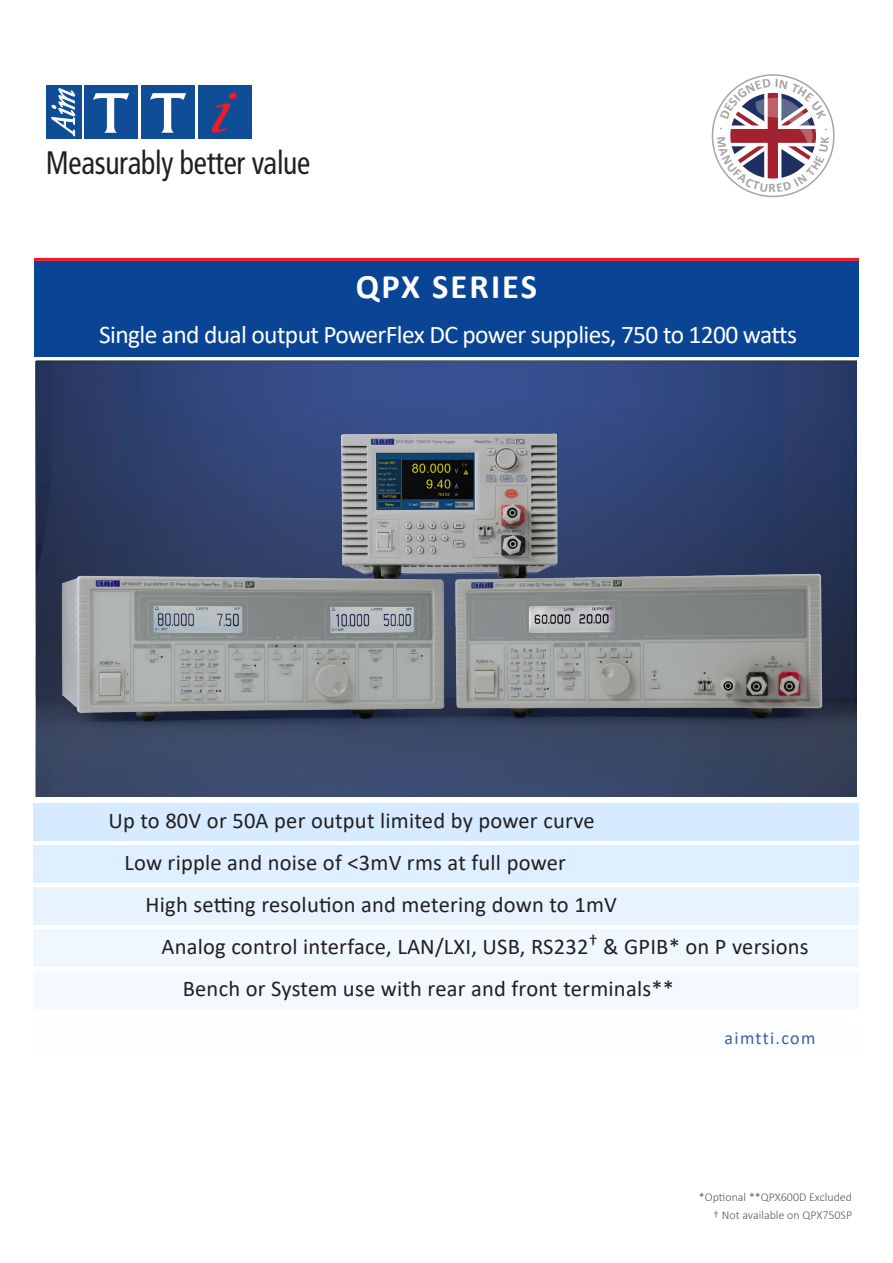
<style>
.page{position:relative;width:893px;height:1263px;background:#fff}
.page>*{position:absolute;margin:0;border:0;box-sizing:border-box;transform-origin:0 0}
.Front_Heading_1-_product_name{font:700 34.5px "Calibri";letter-spacing:.06em;color:#fff}
.t1{font:condensed 32.55px "Frutiger";letter-spacing:-.01em;color:#231f20;scale:.91 1}
.Front_Heading_2-_product_type{font:25.5px "Calibri";letter-spacing:-.025em;color:#fff}
.Front_details{font:22.5px "Calibri";letter-spacing:.01em;color:#231f20}
.Front_web{font:18px "Calibri";letter-spacing:.075em;color:#405ea4}
.Body_text{font:300 12px "Calibri";color:#57585a}
</style>
<div class="page">
<div style="left:34px;top:261px;width:825px;height:96px;background:#094594"></div>
<hr style="left:34px;top:258px;width:825px;height:3px;background:#ed192d">
<div style="left:35px;top:1025px;width:823px;height:28px;background:#fbfdff"></div>
<div style="left:34px;top:803px;width:825px;height:38px;background:#d6ebff"></div>
<div style="left:34px;top:845px;width:825px;height:38px;background:#deefff"></div>
<div style="left:34px;top:887px;width:825px;height:38px;background:#e7f3ff"></div>
<div style="left:34px;top:929px;width:825px;height:38px;background:#eff7ff"></div>
<div style="left:34px;top:972px;width:825px;height:37px;background:#f3f9ff"></div>
<svg style="left:36px;top:696px;width:820px;height:100px;background:#384666"></svg>
<div style="left:36px;top:361px;width:820px;height:335px;background:linear-gradient(to bottom,#243661,#232b3f)"></div>
<img style="left:52px;top:361px;width:796px;height:425px">
<svg style="left:712px;top:75px;width:122px;height:121px"></svg>
<div style="left:198px;top:85px;width:53px;height:54px;background:#0f4d96"></div>
<svg style="left:211px;top:92px;width:26px;height:41px"></svg>
<div style="left:141px;top:85px;width:54px;height:54px;background:#0f4d96"></div>
<svg style="left:150px;top:93px;width:36px;height:40px"></svg>
<div style="left:84px;top:85px;width:54px;height:54px;background:#0f4d96"></div>
<svg style="left:93px;top:93px;width:36px;height:40px"></svg>
<div style="left:46px;top:85px;width:36px;height:54px;background:#0f4d96"></div>
<svg style="left:51px;top:88px;width:25px;height:49px"></svg>
<svg style="left:717px;top:79px;width:112px;height:113px"></svg>
<p class="t1" style="left:46px;top:144px;width:292px">Measurably better value</p>
<p class="Front_Heading_1-_product_name" style="left:356px;top:262px;width:183px">QPX SERIES</p>
<p class="Front_Heading_2-_product_type" style="left:99px;top:317px;width:699px">Single and dual output PowerFlex DC power supplies, 750 to 1200 watts</p>
<p class="Front_details" style="left:108px;top:805px;width:488px">Up to 80V or 50A per output limited by power curve</p>
<p class="Front_details" style="left:124px;top:847px;width:443px">Low ripple and noise of &lt;3mV rms at full power</p>
<p class="Front_details" style="left:146px;top:889px;width:473px">High setting resolution and metering down to 1mV</p>
<p class="Front_details" style="left:161px;top:931px;width:649px">Analog control interface, LAN/LXI, USB, RS232<sup>†</sup> &amp; GPIB* on P versions</p>
<p class="Front_details" style="left:183px;top:973px;width:493px">Bench or System use with rear and front terminals**</p>
<p class="Front_web" style="left:725px;top:1025px;width:92px">aimtti.com</p>
<p class="Body_text" style="left:699px;top:1189px;width:155px">*Optional **QPX600D Excluded</p>
<p class="Body_text" style="left:713px;top:1207px;width:140px">† Not available on QPX750SP</p>
</div>
